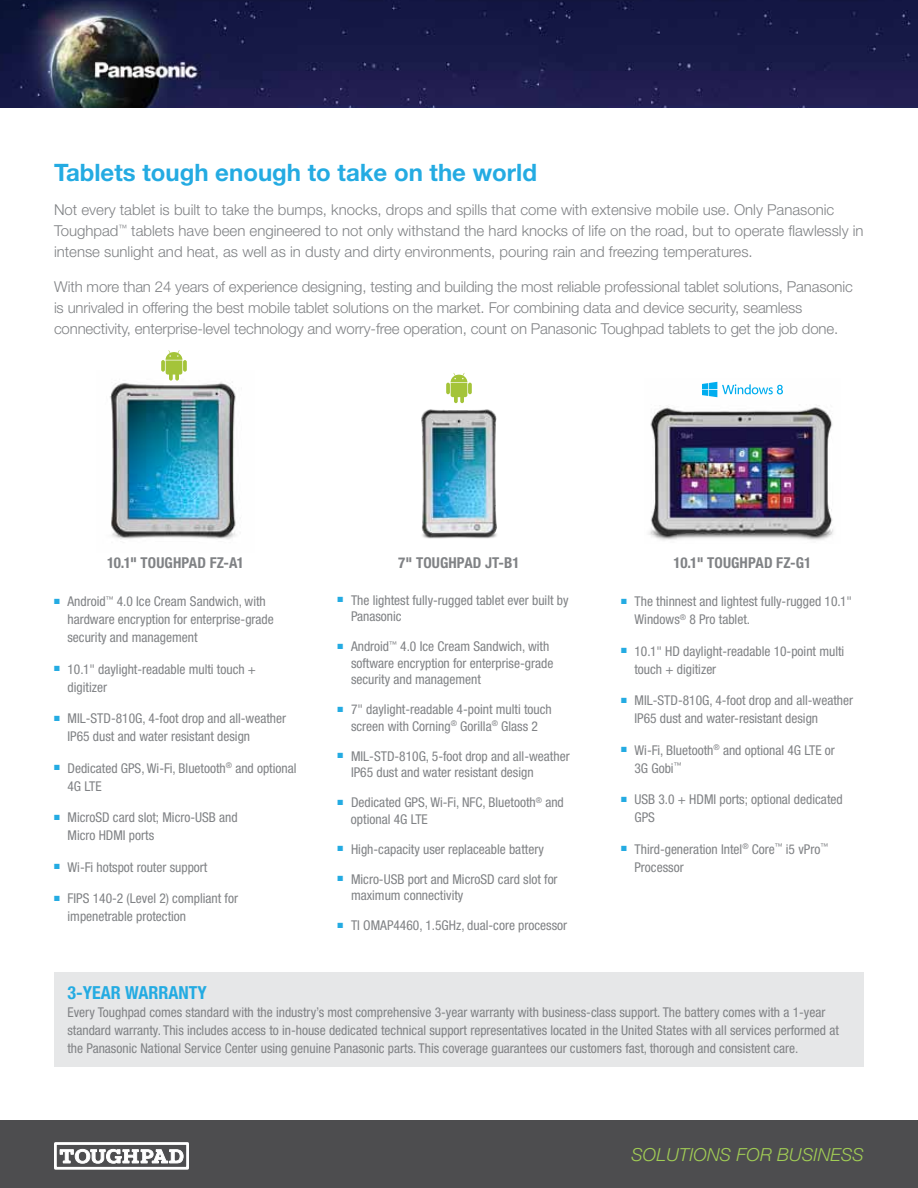
<style>
.page{position:relative;width:918px;height:1188px;background:#fff}
.page>*{position:absolute;margin:0;border:0;box-sizing:border-box;transform-origin:0 0}
.t1{font:700 24px "Helvetica Neue";color:#24abe2}
.t2{font:italic 300 18px "Helvetica Neue";letter-spacing:.01em;color:#a2ce55}
.t3{font:700 condensed 18px "Helvetica Neue";color:#24abe2}
.t4{font:300 15px/21px "Helvetica Neue";letter-spacing:-.01em;color:#808285}
.t5{font:700 condensed 15px "Helvetica Neue";letter-spacing:.005em;color:#808285}
.t6{font:condensed 13.5px/18px "Helvetica Neue";color:#808285}
</style>
<div class="page">
<img style="left:649px;top:381px;width:185px;height:159px">
<img style="left:110px;top:382px;width:126px;height:157px">
<img style="left:421px;top:409px;width:76px;height:130px">
<div style="left:54px;top:972px;width:810px;height:94px;background:#e6e7e8"></div>
<svg style="left:161px;top:350px;width:26px;height:31px"></svg>
<svg style="left:446px;top:373px;width:26px;height:31px"></svg>
<svg style="left:702px;top:382px;width:81px;height:15px"></svg>
<div style="left:0;top:1120px;width:918px;height:68px;background:#4d4d4f"></div>
<div style="left:54px;top:1142px;width:135px;height:28px;border:3px solid #fff"></div>
<svg style="left:60px;top:1149px;width:124px;height:15px"></svg>
<img style="left:0;top:0;width:918px;height:108px">
<h1 class="t1" style="left:54px;top:157px;width:485px">Tablets tough enough to take on the world</h1>
<p class="t4" style="left:54px;top:199px;width:811px">Not every tablet is built to take the bumps, knocks, drops and spills that come with extensive mobile use. Only Panasonic<br>Toughpad<sup>™</sup> tablets have been engineered to not only withstand the hard knocks of life on the road, but to operate flawlessly in intense sunlight and heat, as well as in dusty and dirty environments, pouring rain and freezing temperatures.</p>
<p class="t4" style="left:54px;top:276px;width:800px">With more than 24 years of experience designing, testing and building the most reliable professional tablet solutions, Panasonic is unrivaled in offering the best mobile tablet solutions on the market. For combining data and device security, seamless connectivity, enterprise-level technology and worry-free operation, count on Panasonic Toughpad tablets to get the job done.</p>
<p class="t5" style="left:107px;top:553px;width:138px">10.1" TOUGHPAD FZ-A1</p>
<p class="t6" style="left:68px;top:592px;width:208px;text-indent:-13px"><sup>■</sup> Android<sup>™</sup> 4.0 Ice Cream Sandwich, with hardware encryption for enterprise-grade security and management</p>
<p class="t6" style="left:68px;top:660px;width:190px;text-indent:-13px"><sup>■</sup> 10.1" daylight-readable multi touch + digitizer</p>
<p class="t6" style="left:68px;top:709px;width:220px;text-indent:-13px"><sup>■</sup> MIL-STD-810G, 4-foot drop and all-weather<br>IP65 dust and water resistant design</p>
<p class="t6" style="left:68px;top:759px;width:231px;text-indent:-14px"><sup>■</sup> Dedicated GPS, Wi-Fi, Bluetooth<sup>®</sup> and optional<br>4G LTE</p>
<p class="t6" style="left:68px;top:808px;width:172px;text-indent:-13px"><sup>■</sup> MicroSD card slot; Micro-USB and<br>Micro HDMI ports</p>
<p class="t6" style="left:54px;top:858px;width:155px"><sup>■</sup> Wi-Fi hotspot router support</p>
<p class="t6" style="left:68px;top:889px;width:172px;text-indent:-13px"><sup>■</sup> FIPS 140-2 (Level 2) compliant for impenetrable protection</p>
<p class="t5" style="left:398px;top:553px;width:123px">7" TOUGHPAD JT-B1</p>
<p class="t6" style="left:351px;top:592px;width:219px;line-height:16.5px;text-indent:-13px"><sup>■</sup> The lightest fully-rugged tablet ever built by<br>Panasonic</p>
<p class="t6" style="left:351px;top:638px;width:204px;line-height:16.5px;text-indent:-13px"><sup>■</sup> Android<sup>™</sup> 4.0 Ice Cream Sandwich, with software encryption for enterprise-grade security and management</p>
<p class="t6" style="left:338px;top:701px;width:216px;line-height:16.5px;text-align:center"><sup>■</sup> 7" daylight-readable 4-point multi touch screen with Corning<sup>®</sup> Gorilla<sup>®</sup> Glass 2</p>
<p class="t6" style="left:351px;top:748px;width:220px;line-height:16.5px;text-indent:-13px"><sup>■</sup> MIL-STD-810G, 5-foot drop and all-weather<br>IP65 dust and water resistant design</p>
<p class="t6" style="left:351px;top:794px;width:214px;line-height:16.5px;text-indent:-13px"><sup>■</sup> Dedicated GPS, Wi-Fi, NFC, Bluetooth<sup>®</sup> and optional 4G LTE</p>
<p class="t6" style="left:338px;top:840px;width:208px"><sup>■</sup> High-capacity user replaceable battery</p>
<p class="t6" style="left:351px;top:871px;width:208px;line-height:16.5px;text-indent:-13px"><sup>■</sup> Micro-USB port and MicroSD card slot for maximum connectivity</p>
<p class="t6" style="left:338px;top:916px;width:231px"><sup>■</sup> TI OMAP4460, 1.5GHz, dual-core processor</p>
<p class="t5" style="left:674px;top:553px;width:139px">10.1" TOUGHPAD FZ-G1</p>
<p class="t6" style="left:634px;top:592px;width:219px;text-indent:-13px"><sup>■</sup> The thinnest and lightest fully-rugged 10.1"<br>Windows<sup>®</sup> 8 Pro tablet.</p>
<p class="t6" style="left:634px;top:642px;width:211px;text-indent:-13px"><sup>■</sup> 10.1" HD daylight-readable 10-point multi touch + digitizer</p>
<p class="t6" style="left:634px;top:691px;width:220px;text-indent:-13px"><sup>■</sup> MIL-STD-810G, 4-foot drop and all-weather<br>IP65 dust and water-resistant design</p>
<p class="t6" style="left:634px;top:741px;width:202px;text-indent:-13px"><sup>■</sup> Wi-Fi, Bluetooth<sup>®</sup> and optional 4G LTE or<br>3G Gobi<sup>™</sup></p>
<p class="t6" style="left:634px;top:790px;width:210px;text-indent:-13px"><sup>■</sup> USB 3.0 + HDMI ports; optional dedicated<br>GPS</p>
<p class="t6" style="left:635px;top:840px;width:195px;text-indent:-14px"><sup>■</sup> Third-generation Intel<sup>®</sup> Core<sup>™</sup> i5 vPro<sup>™<br></sup>Processor</p>
<h2 class="t3" style="left:68px;top:982px;width:141px">3-YEAR WARRANTY</h2>
<p class="t6" style="left:68px;top:1003px;width:773px">Every Toughpad comes standard with the industry’s most comprehensive 3-year warranty with business-class support. The battery comes with a 1-year standard warranty. This includes access to in-house dedicated technical support representatives located in the United States with all services performed at the Panasonic National Service Center using genuine Panasonic parts. This coverage guarantees our customers fast, thorough and consistent care.</p>
<h2 class="t2" style="left:631px;top:1144px;width:234px">SOLUTIONS FOR BUSINESS</h2>
</div>
